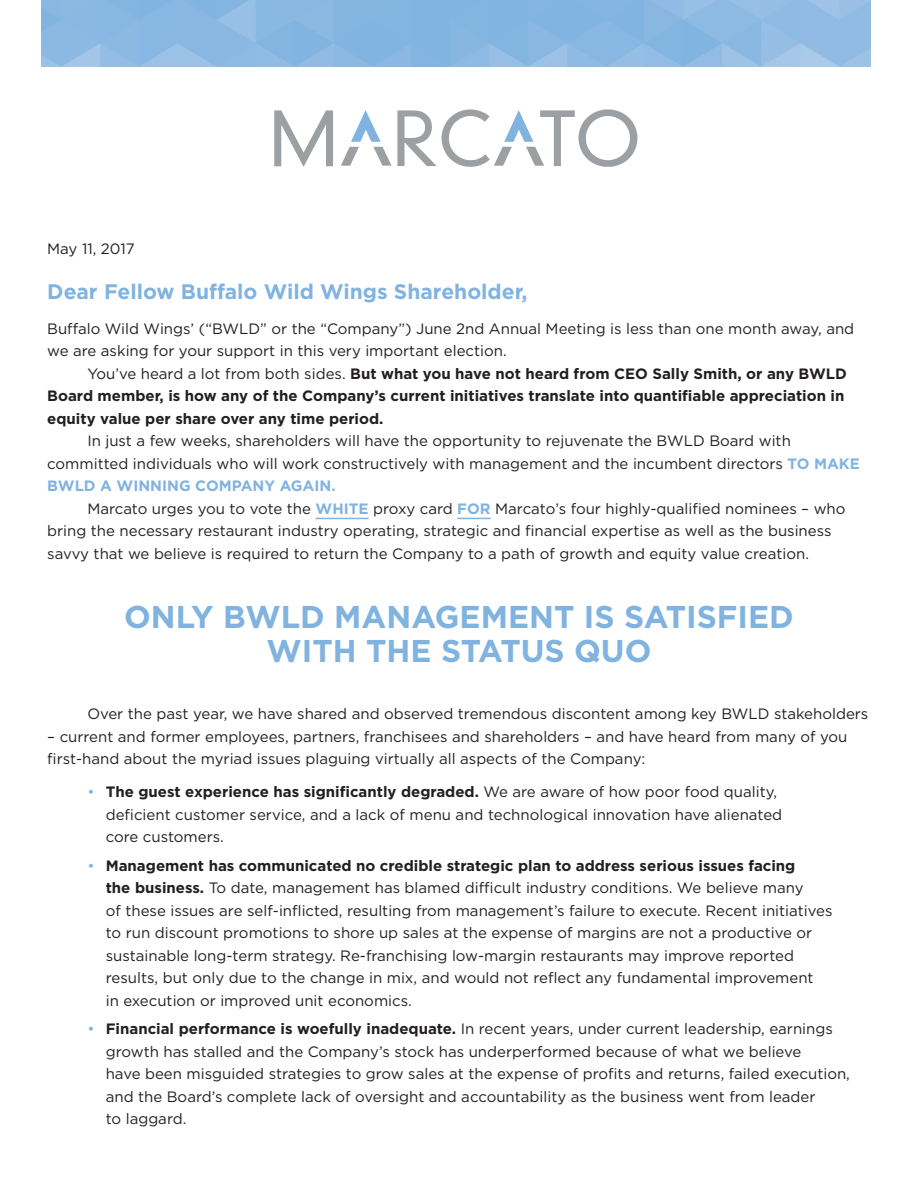
<style>
.page{position:relative;width:918px;height:1188px;background:#fff}
.page>*{position:absolute;margin:0;border:0;box-sizing:border-box;transform-origin:0 0}
.t1{font:700 31.5px "Gotham";color:#81b3e0}
.t2{font:700 21px "Gotham";color:#81b3e0}
.t3{font:15px/22.5px "Gotham";color:#231f20}
.t4{font:700 15px/22.5px "Gotham";color:#231f20}
.s1{font-weight:400}
.s2{font-weight:700;color:#81b3e0}
.s3{color:#81b3e0}
.s4{font-weight:700}
</style>
<div class="page">
<hr style="left:316px;top:518px;width:53px;height:1px;background:#81b3e0">
<hr style="left:457px;top:518px;width:34px;height:1px;background:#81b3e0">
<img style="left:41px;top:0;width:830px;height:67px">
<svg style="left:274px;top:110px;width:59px;height:57px"></svg>
<svg style="left:341px;top:109px;width:297px;height:58px"></svg>
<p class="t3" style="left:47px;top:238px;width:89px">May 11, 2017</p>
<p class="t2" style="left:47px;top:280px;width:482px">Dear Fellow Buffalo Wild Wings Shareholder,</p>
<p class="t3" style="left:47px;top:317px;width:808px">Buffalo Wild Wings’ (“BWLD” or the “Company”) June 2nd Annual Meeting is less than one month away, and we are asking for your support in this very important election.</p>
<p class="t4" style="left:47px;top:362px;width:801px;text-indent:40px"><span class="s1">You’ve heard a lot from both sides.</span> But what you have not heard from CEO Sally Smith, or any BWLD<br>Board member, is how any of the Company’s current initiatives translate into quantifiable appreciation in equity value per share over any time period.</p>
<p class="t3" style="left:47px;top:430px;width:814px;text-indent:40px">In just a few weeks, shareholders will have the opportunity to rejuvenate the BWLD Board with committed individuals who will work constructively with management and the incumbent directors <span class="s2">TO MAKE<br>BWLD A WINNING COMPANY AGAIN.</span></p>
<p class="t3" style="left:47px;top:497px;width:800px;text-indent:40px">Marcato urges you to vote the <span class="s2">WHITE</span> proxy card <span class="s2">FOR</span> Marcato’s four highly-qualified nominees – who bring the necessary restaurant industry operating, strategic and financial expertise as well as the business savvy that we believe is required to return the Company to a path of growth and equity value creation.</p>
<p class="t1" style="left:124px;top:599px;width:671px">ONLY BWLD MANAGEMENT IS SATISFIED</p>
<p class="t1" style="left:266px;top:633px;width:387px">WITH THE STATUS QUO</p>
<p class="t3" style="left:87px;top:703px;width:783px">Over the past year, we have shared and observed tremendous discontent among key BWLD stakeholders</p>
<p class="t3" style="left:47px;top:725px;width:802px">– current and former employees, partners, franchisees and shareholders – and have heard from many of you first-hand about the myriad issues plaguing virtually all aspects of the Company:</p>
<p class="t3" style="left:106px;top:781px;width:678px;text-indent:-18px"><span class="s3">•</span> <span class="s4">The guest experience has significantly degraded.</span> We are aware of how poor food quality, deficient customer service, and a lack of menu and technological innovation have alienated core customers.</p>
<p class="t3" style="left:106px;top:854px;width:728px;text-indent:-18px"><span class="s3">•</span> <span class="s4">Management has communicated no credible strategic plan to address serious issues facing<br>the business.</span> To date, management has blamed difficult industry conditions. We believe many<br>of these issues are self-inflicted, resulting from management’s failure to execute. Recent initiatives to run discount promotions to shore up sales at the expense of margins are not a productive or sustainable long-term strategy. Re-franchising low-margin restaurants may improve reported results, but only due to the change in mix, and would not reflect any fundamental improvement<br>in execution or improved unit economics.</p>
<p class="t3" style="left:106px;top:1018px;width:746px;text-indent:-18px"><span class="s3">•</span> <span class="s4">Financial performance is woefully inadequate.</span> In recent years, under current leadership, earnings growth has stalled and the Company’s stock has underperformed because of what we believe<br>have been misguided strategies to grow sales at the expense of profits and returns, failed execution, and the Board’s complete lack of oversight and accountability as the business went from leader<br>to laggard.</p>
</div>
